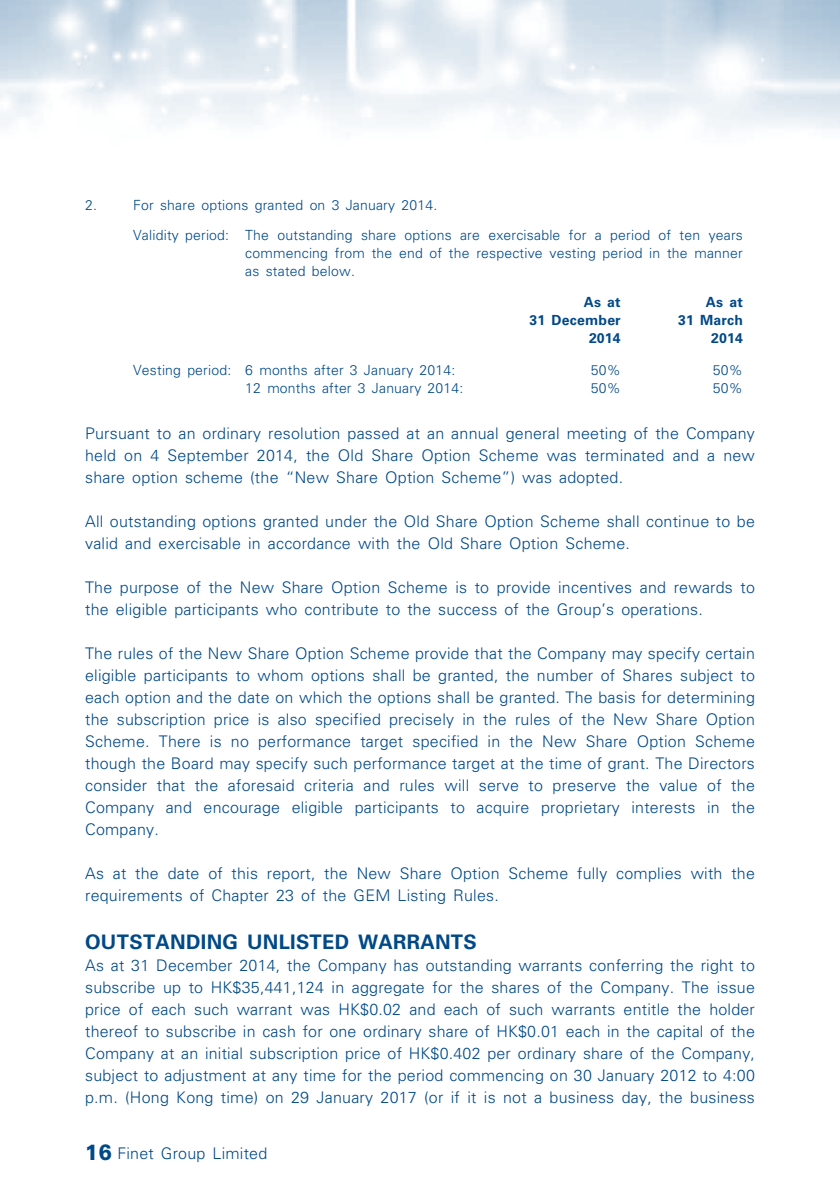
<style>
.page{position:relative;width:840px;height:1191px;background:#fff}
.page>*{position:absolute;margin:0;border:0;box-sizing:border-box;transform-origin:0 0}
.t1{font:700 20px "Univers LT Std";letter-spacing:.015em;color:#004987}
.t2{font:300 16px/22px "Univers LT Std";letter-spacing:.015em;color:#004987;text-align:justify}
.t3{font:300 14px/29.6px "Univers LT Std";letter-spacing:.015em;color:#004987}
.t4{font:700 14px/18px "Univers LT Std";letter-spacing:.015em;color:#004987;text-align:right}
.s1{font-weight:900;font-size:22px}
</style>
<div class="page">
<p class="t3" style="left:85px;top:190px;width:13px">2.</p>
<p class="t3" style="left:133px;top:190px;width:611px">For share options granted on 3 January 2014.<br>Validity period: The outstanding share options are exercisable for a period of ten years</p>
<p class="t3" style="left:245px;top:244px;width:499px;line-height:18px">commencing from the end of the respective vesting period in the manner as stated below.</p>
<p class="t4" style="left:529px;top:293px;width:93px">As at<br>31 December<br>2014</p>
<p class="t4" style="left:677px;top:294px;width:66px">As at<br>31 March<br>2014</p>
<p class="t3" style="left:133px;top:355px;width:323px">Vesting period: 6 months after 3 January 2014:</p>
<p class="t3" style="left:590px;top:355px;width:31px">50%</p>
<p class="t3" style="left:712px;top:355px;width:31px">50%</p>
<p class="t3" style="left:245px;top:373px;width:219px">12 months after 3 January 2014:</p>
<p class="t3" style="left:590px;top:373px;width:31px">50%</p>
<p class="t3" style="left:712px;top:373px;width:31px">50%</p>
<p class="t2" style="left:85px;top:422px;width:671px">Pursuant to an ordinary resolution passed at an annual general meeting of the Company held on 4 September 2014, the Old Share Option Scheme was terminated and a new share option scheme (the “New Share Option Scheme”) was adopted.</p>
<p class="t2" style="left:85px;top:510px;width:671px">All outstanding options granted under the Old Share Option Scheme shall continue to be valid and exercisable in accordance with the Old Share Option Scheme.</p>
<p class="t2" style="left:85px;top:576px;width:671px">The purpose of the New Share Option Scheme is to provide incentives and rewards to the eligible participants who contribute to the success of the Group’s operations.</p>
<p class="t2" style="left:85px;top:642px;width:671px">The rules of the New Share Option Scheme provide that the Company may specify certain eligible participants to whom options shall be granted, the number of Shares subject to each option and the date on which the options shall be granted. The basis for determining the subscription price is also specified precisely in the rules of the New Share Option Scheme. There is no performance target specified in the New Share Option Scheme though the Board may specify such performance target at the time of grant. The Directors consider that the aforesaid criteria and rules will serve to preserve the value of the Company and encourage eligible participants to acquire proprietary interests in the Company.</p>
<p class="t2" style="left:85px;top:862px;width:671px">As at the date of this report, the New Share Option Scheme fully complies with the requirements of Chapter 23 of the GEM Listing Rules.</p>
<p class="t1" style="left:85px;top:930px;width:393px">OUTSTANDING UNLISTED WARRANTS</p>
<p class="t2" style="left:85px;top:954px;width:671px">As at 31 December 2014, the Company has outstanding warrants conferring the right to subscribe up to HK$35,441,124 in aggregate for the shares of the Company. The issue price of each such warrant was HK$0.02 and each of such warrants entitle the holder thereof to subscribe in cash for one ordinary share of HK$0.01 each in the capital of the Company at an initial subscription price of HK$0.402 per ordinary share of the Company, subject to adjustment at any time for the period commencing on 30 January 2012 to 4:00 p.m. (Hong Kong time) on 29 January 2017 (or if it is not a business day, the business</p>
<p class="t2" style="left:85px;top:1142px;width:184px"><span class="s1">16</span> Finet Group Limited</p>
</div>
